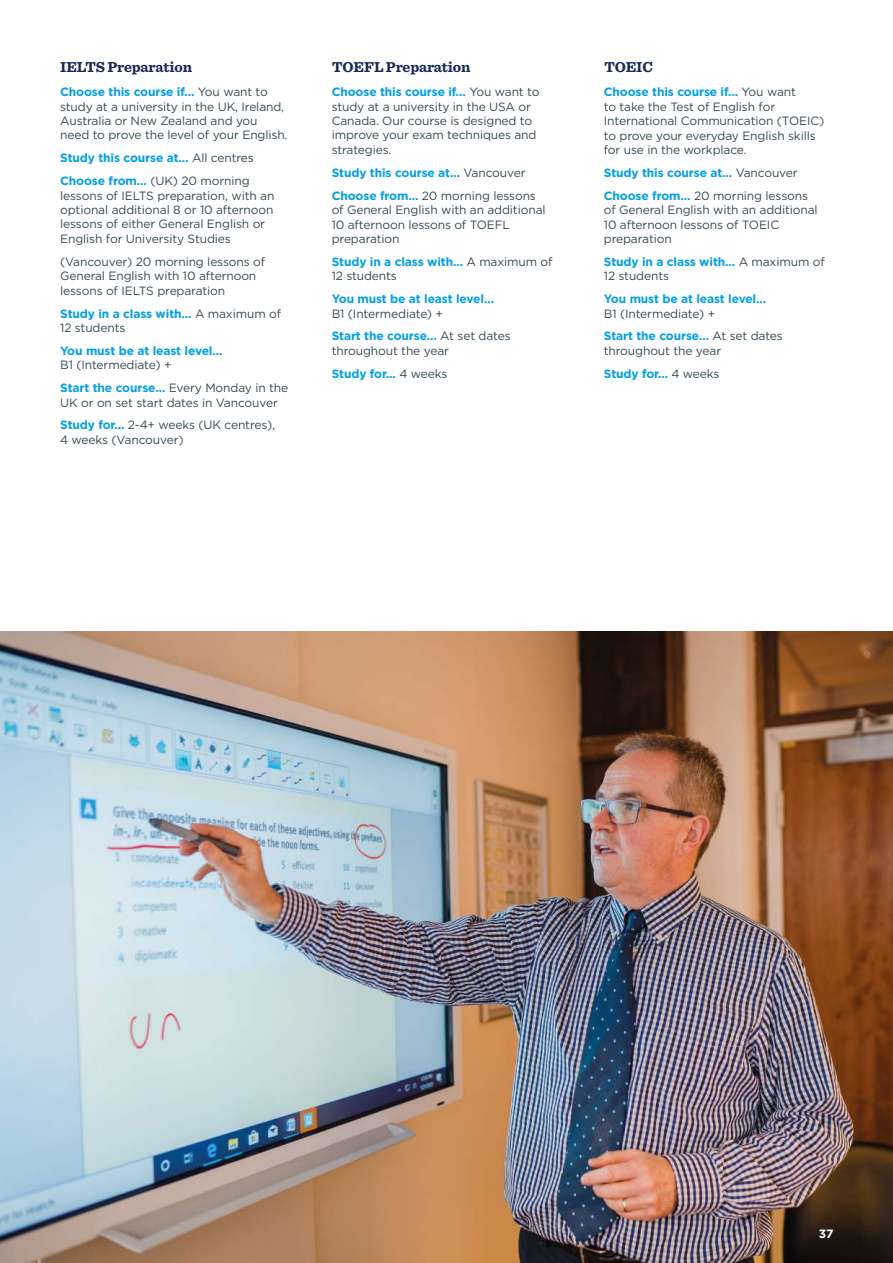
<style>
.page{position:relative;width:893px;height:1263px;background:#fff}
.page>*{position:absolute;margin:0;border:0;box-sizing:border-box;transform-origin:0 0}
.t1{font:700 15px "Sentinel";letter-spacing:-.01em;color:#182955}
.t2{font:12px/14.4px "Gotham";letter-spacing:-.01em;color:#364951}
.t3{font:700 12px/23px "Gotham";letter-spacing:-.01em;color:#009fe3}
.t4{font:700 12px "Gotham";color:#fff}
.s1{font-weight:700;color:#009fe3}
.s2{font-weight:400;color:#364951}
</style>
<div class="page">
<img style="left:0;top:631px;width:893px;height:632px">
<p class="t1" style="left:60px;top:55px;width:134px">IELTS Preparation</p>
<p class="t1" style="left:332px;top:55px;width:140px">TOEFL Preparation</p>
<p class="t1" style="left:604px;top:55px;width:50px">TOEIC</p>
<p class="t2" style="left:60px;top:85px;width:229px"><span class="s1">Choose this course if…</span> You want to study at a university in the UK, Ireland, Australia or New Zealand and you need to prove the level of your English.</p>
<p class="t3" style="left:60px;top:147px;width:195px">Study this course at… <span class="s2">All centres<br></span>Choose from… <span class="s2">(UK) 20 morning</span></p>
<p class="t2" style="left:60px;top:188px;width:216px">lessons of IELTS preparation, with an optional additional 8 or 10 afternoon lessons of either General English or English for University Studies</p>
<p class="t2" style="left:60px;top:254px;width:207px">(Vancouver) 20 morning lessons of<br>General English with 10 afternoon lessons of IELTS preparation</p>
<p class="t2" style="left:60px;top:306px;width:222px"><span class="s1">Study in a class with…</span> A maximum of<br>12 students</p>
<p class="t3" style="left:60px;top:339px;width:164px">You must be at least level…</p>
<p class="t2" style="left:60px;top:353px;width:230px;line-height:23px">B1 (Intermediate) +<br><span class="s1">Start the course…</span> Every Monday in the</p>
<p class="t2" style="left:60px;top:391px;width:219px;line-height:23px">UK or on set start dates in Vancouver<br><span class="s1">Study for...</span> 2-4+ weeks (UK centres),</p>
<p class="t2" style="left:60px;top:432px;width:125px">4 weeks (Vancouver)</p>
<p class="t2" style="left:332px;top:85px;width:209px"><span class="s1">Choose this course if…</span> You want to study at a university in the USA or<br>Canada. Our course is designed to improve your exam techniques and strategies.</p>
<p class="t3" style="left:332px;top:161px;width:206px">Study this course at… <span class="s2">Vancouver<br></span>Choose from… <span class="s2">20 morning lessons</span></p>
<p class="t2" style="left:332px;top:202px;width:215px">of General English with an additional<br>10 afternoon lessons of TOEFL preparation</p>
<p class="t2" style="left:332px;top:254px;width:222px"><span class="s1">Study in a class with…</span> A maximum of<br>12 students</p>
<p class="t3" style="left:332px;top:287px;width:164px">You must be at least level…</p>
<p class="t2" style="left:332px;top:302px;width:181px;line-height:23px">B1 (Intermediate) +<br><span class="s1">Start the course…</span> At set dates</p>
<p class="t2" style="left:332px;top:339px;width:119px;line-height:23px">throughout the year<br><span class="s1">Study for...</span> 4 weeks</p>
<p class="t2" style="left:604px;top:85px;width:222px"><span class="s1">Choose this course if…</span> You want<br>to take the Test of English for<br>International Communication (TOEIC) to prove your everyday English skills for use in the workplace.</p>
<p class="t3" style="left:604px;top:161px;width:206px">Study this course at… <span class="s2">Vancouver<br></span>Choose from… <span class="s2">20 morning lessons</span></p>
<p class="t2" style="left:604px;top:202px;width:215px">of General English with an additional<br>10 afternoon lessons of TOEIC preparation</p>
<p class="t2" style="left:604px;top:254px;width:222px"><span class="s1">Study in a class with…</span> A maximum of<br>12 students</p>
<p class="t3" style="left:604px;top:287px;width:164px">You must be at least level…</p>
<p class="t2" style="left:604px;top:302px;width:181px;line-height:23px">B1 (Intermediate) +<br><span class="s1">Start the course…</span> At set dates</p>
<p class="t2" style="left:604px;top:339px;width:119px;line-height:23px">throughout the year<br><span class="s1">Study for...</span> 4 weeks</p>
<p class="t4" style="left:819px;top:1225px;width:16px">37</p>
</div>
